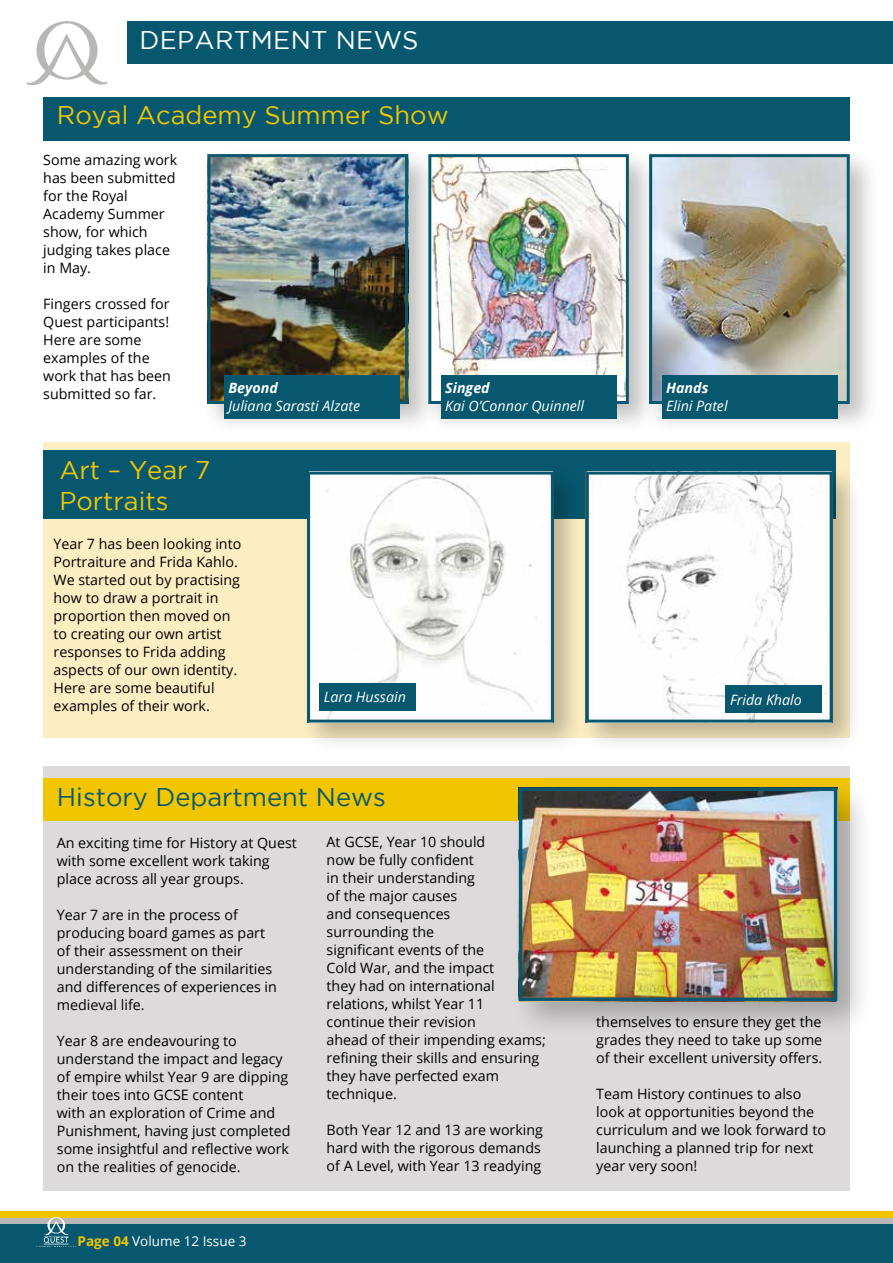
<style>
.page{position:relative;width:893px;height:1263px;background:#fff}
.page>*{position:absolute;margin:0;border:0;box-sizing:border-box;transform-origin:0 0}
.t1{font:25.5px/30.6px "Gotham";color:#f1c500}
.t2{font:25.5px "Gotham";color:#07586f}
.t3{font:25.5px "Gotham";letter-spacing:.015em;color:#fff}
.t4{font:14.25px/18px "Open Sans";color:#000}
.t5{font:italic 14.25px "Open Sans";color:#fff}
.t6{font:italic 700 14.25px "Open Sans";color:#fff}
.t7{font:13.5px "Open Sans";color:#fff}
.s1{font-weight:700;color:#f1c500}
</style>
<div class="page">
<div style="left:0;top:1220px;width:893px;height:43px;background:#07586f"></div>
<div style="left:0;top:1217px;width:893px;height:6px;background:#b8b7b6"></div>
<div style="left:0;top:1211px;width:893px;height:6px;background:#f1c500"></div>
<div style="left:128px;top:21px;width:765px;height:43px;background:#07586f"></div>
<img style="left:26px;top:21px;width:82px;height:64px">
<img style="left:37px;top:1217px;width:38px;height:30px">
<div style="left:43px;top:766px;width:807px;height:425px;background:#dcdada"></div>
<div style="left:43px;top:778px;width:807px;height:42px;background:#f1c500"></div>
<div style="left:510px;top:779px;width:364px;height:259px;background:#000;opacity:.25"></div>
<img style="left:524px;top:792px;width:308px;height:204px">
<div style="left:519px;top:787px;width:318px;height:214px;border:4px solid #07586f"></div>
<div style="left:43px;top:98px;width:807px;height:43px;background:#07586f"></div>
<div style="left:201px;top:147px;width:238px;height:287px;background:#000;opacity:.25"></div>
<img style="left:211px;top:158px;width:193px;height:242px">
<div style="left:207px;top:154px;width:201px;height:250px;border:3px solid #07586f"></div>
<div style="left:642px;top:147px;width:238px;height:287px;background:#000;opacity:.25"></div>
<img style="left:659px;top:158px;width:187px;height:242px">
<div style="left:649px;top:154px;width:201px;height:250px;border:3px solid #07586f"></div>
<div style="left:421px;top:147px;width:238px;height:287px;background:#000;opacity:.25"></div>
<img style="left:432px;top:158px;width:193px;height:242px">
<div style="left:428px;top:154px;width:201px;height:250px;border:3px solid #07586f"></div>
<div style="left:43px;top:442px;width:807px;height:296px;background:#fcedc3"></div>
<div style="left:43px;top:451px;width:793px;height:68px;background:#07586f"></div>
<div style="left:441px;top:375px;width:175px;height:44px;background:#07586f"></div>
<div style="left:224px;top:375px;width:176px;height:44px;background:#07586f"></div>
<div style="left:662px;top:375px;width:175px;height:44px;background:#07586f"></div>
<div style="left:300px;top:465px;width:285px;height:288px;background:#000;opacity:.25"></div>
<img style="left:311px;top:476px;width:239px;height:242px">
<div style="left:307px;top:472px;width:247px;height:250px;border:3px solid #07586f"></div>
<div style="left:579px;top:465px;width:284px;height:288px;background:#000;opacity:.25"></div>
<img style="left:590px;top:476px;width:239px;height:242px">
<div style="left:586px;top:472px;width:247px;height:250px;border:3px solid #07586f"></div>
<div style="left:319px;top:683px;width:96px;height:28px;background:#07586f"></div>
<div style="left:725px;top:685px;width:97px;height:28px;background:#07586f"></div>
<h1 class="t3" style="left:139px;top:26px;width:281px">DEPARTMENT NEWS</h1>
<h1 class="t1" style="left:57px;top:100px;width:393px">Royal Academy Summer Show</h1>
<p class="t4" style="left:43px;top:151px;width:136px">Some amazing work has been submitted for the Royal<br>Academy Summer show, for which judging takes place in May.</p>
<p class="t4" style="left:43px;top:295px;width:129px">Fingers crossed for<br>Quest participants!<br>Here are some examples of the work that has been submitted so far.</p>
<p class="t6" style="left:228px;top:378px;width:51px">Beyond</p>
<p class="t5" style="left:228px;top:396px;width:133px">Juliana Sarasti Alzate</p>
<h1 class="t1" style="left:59px;top:455px;width:152px">Art – Year 7<br>Portraits</h1>
<p class="t6" style="left:445px;top:378px;width:46px">Singed</p>
<p class="t5" style="left:445px;top:396px;width:140px">Kai O’Connor Quinnell</p>
<p class="t6" style="left:666px;top:378px;width:44px">Hands</p>
<p class="t5" style="left:666px;top:396px;width:63px">Elini Patel</p>
<p class="t4" style="left:54px;top:535px;width:189px">Year 7 has been looking into<br>Portraiture and Frida Kahlo.<br>We started out by practising how to draw a portrait in proportion then moved on to creating our own artist responses to Frida adding aspects of our own identity.<br>Here are some beautiful examples of their work.</p>
<p class="t5" style="left:324px;top:687px;width:84px">Lara Hussain</p>
<p class="t5" style="left:730px;top:690px;width:73px">Frida Khalo</p>
<h1 class="t2" style="left:57px;top:783px;width:330px">History Department News</h1>
<p class="t4" style="left:57px;top:833px;width:241px">An exciting time for History at Quest with some excellent work taking place across all year groups.</p>
<p class="t4" style="left:57px;top:905px;width:222px">Year 7 are in the process of producing board games as part of their assessment on their understanding of the similarities and differences of experiences in medieval life.</p>
<p class="t4" style="left:57px;top:1031px;width:235px">Year 8 are endeavouring to understand the impact and legacy of empire whilst Year 9 are dipping their toes into GCSE content<br>with an exploration of Crime and<br>Punishment, having just completed some insightful and reflective work on the realities of genocide.</p>
<p class="t7" style="left:78px;top:1232px;width:170px"><span class="s1">Page 04</span> Volume 12 Issue 3</p>
<p class="t4" style="left:327px;top:833px;width:221px">At GCSE, Year 10 should<br>now be fully confident<br>in their understanding<br>of the major causes<br>and consequences<br>surrounding the<br>significant events of the<br>Cold War, and the impact<br>they had on international relations, whilst Year 11 continue their revision<br>ahead of their impending exams; refining their skills and ensuring they have perfected exam technique.</p>
<p class="t4" style="left:327px;top:1121px;width:218px">Both Year 12 and 13 are working hard with the rigorous demands of A Level, with Year 13 readying</p>
<p class="t4" style="left:596px;top:1012px;width:228px;text-align:justify">themselves to ensure they get the grades they need to take up some of their excellent university offers.</p>
<p class="t4" style="left:596px;top:1084px;width:231px">Team History continues to also look at opportunities beyond the curriculum and we look forward to launching a planned trip for next year very soon!</p>
</div>
